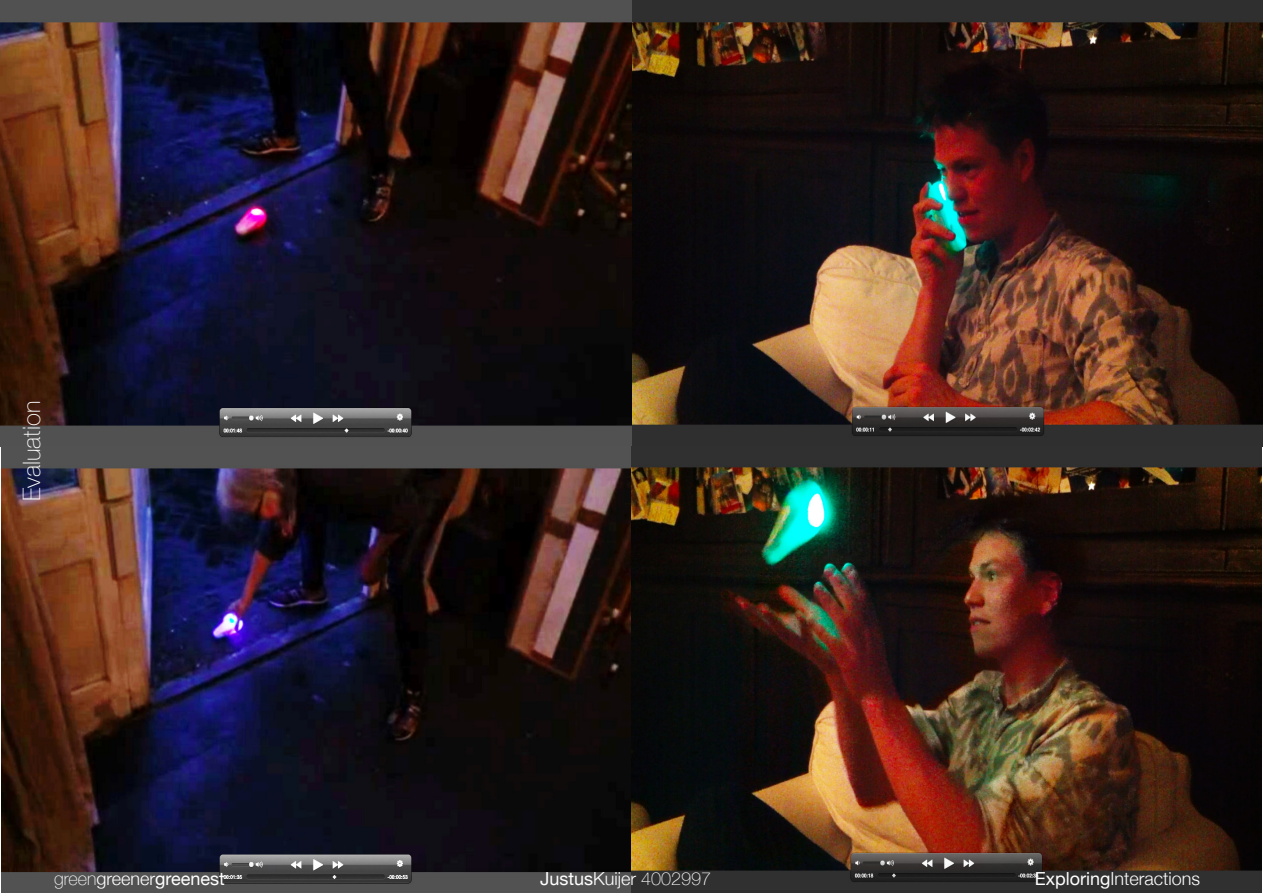
<style>
.page{position:relative;width:1263px;height:893px;background:#fff}
.page>*{position:absolute;margin:0;border:0;box-sizing:border-box;transform-origin:0 0}
.t1{font:100 24px "Helvetica Neue";color:#fff}
.t2{font:300 18px "Helvetica Neue";color:#fff}
.t3{font:18px "Helvetica Neue";color:#fff}
.t4{font:100 18px "Helvetica Neue";color:#fff}
.s1{font-weight:100}
.s2{font-weight:300}
.s3{font-weight:400}
</style>
<div class="page">
<img style="left:0;top:0;width:631px;height:893px">
<img style="left:632px;top:0;width:631px;height:446px">
<img style="left:631px;top:446px;width:630px;height:446px">
<p class="t1" style="left:13px;top:501px;width:101px;rotate:-90deg">Evaluation</p>
<p class="t3" style="left:54px;top:865px;width:172px"><span class="s1">green</span><span class="s2">greener</span>greenest</p>
<p class="t4" style="left:540px;top:864px;width:173px"><span class="s3">Justus</span><span class="s2">Kuijer</span> 4002997</p>
<p class="t2" style="left:1035px;top:864px;width:167px"><span class="s3">Exploring</span>Interactions</p>
</div>
